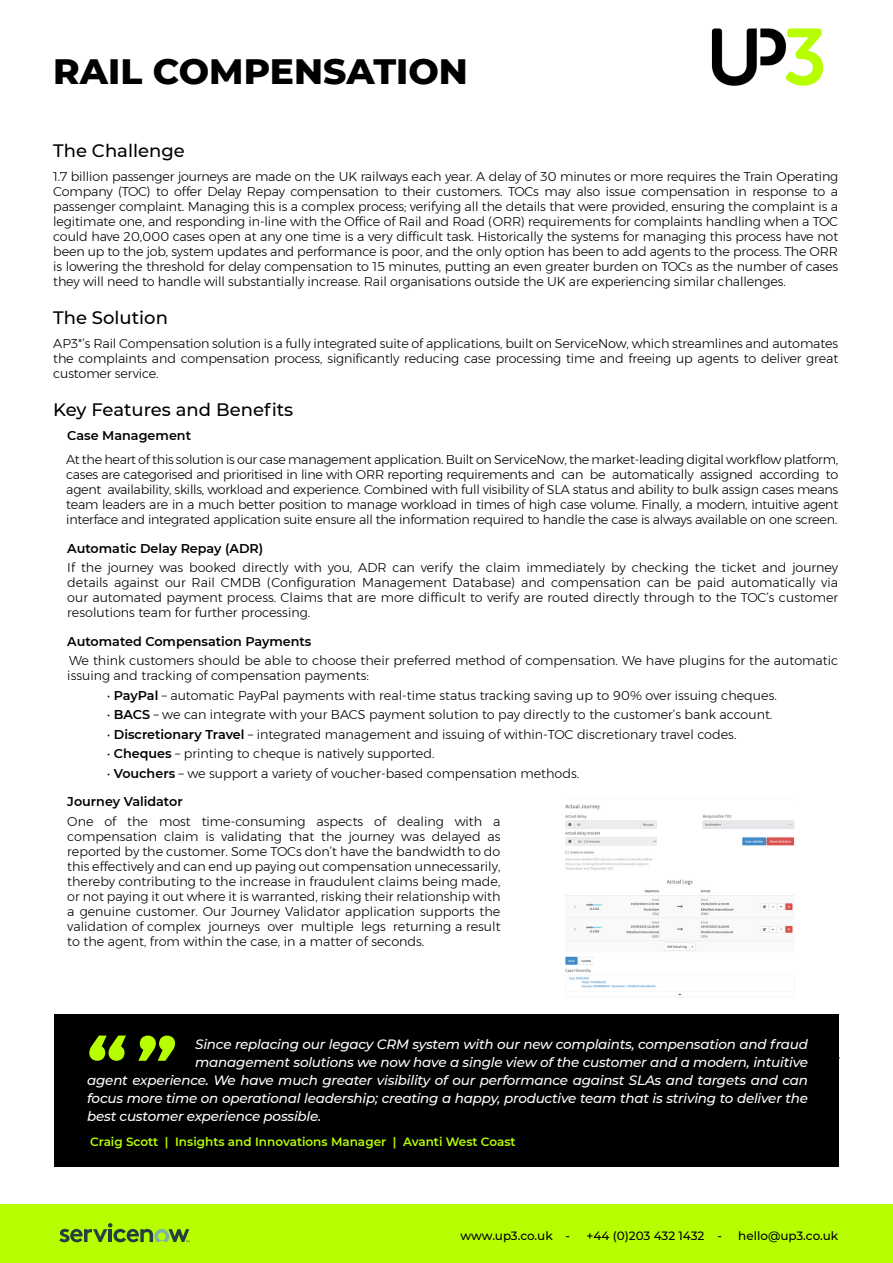
<style>
.page{position:relative;width:893px;height:1263px;background:#fff}
.page>*{position:absolute;margin:0;border:0;box-sizing:border-box;transform-origin:0 0}
.t1{font:800 36px "Montserrat";color:#000}
.t2{font:500 18px "Montserrat";color:#000}
.t3{font:italic 500 13.5px "Montserrat";letter-spacing:-.015em;color:#fff}
.t4{font:300 12.75px/15px "Montserrat";color:#000;text-align:justify}
.t5{font:600 12.75px "Montserrat";color:#000}
.t6{font:600 12px "Montserrat";color:#b7ff00}
.t7{font:500 12px "Montserrat";letter-spacing:-.005em;color:#000}
.s1{font-weight:600}
</style>
<div class="page">
<div style="left:0;top:1205px;width:893px;height:58px;background:#b7ff00"></div>
<img style="left:711px;top:28px;width:113px;height:58px">
<svg style="left:59px;top:1223px;width:130px;height:19px"></svg>
<hr style="left:55px;top:1057px;width:785px;height:1px;background:#000">
<div style="left:55px;top:1014px;width:784px;height:152px;background:#000"></div>
<svg style="left:89px;top:1035px;width:37px;height:26px"></svg>
<svg style="left:138px;top:1035px;width:37px;height:26px"></svg>
<img style="left:565px;top:804px;width:230px;height:191px">
<p class="t1" style="left:53px;top:45px;width:416px">RAIL COMPENSATION</p>
<p class="t2" style="left:53px;top:138px;width:133px">The Challenge</p>
<p class="t4" style="left:53px;top:169px;width:787px">1.7 billion passenger journeys are made on the UK railways each year. A delay of 30 minutes or more requires the Train Operating Company (TOC) to offer Delay Repay compensation to their customers. TOCs may also issue compensation in response to a passenger complaint. Managing this is a complex process; verifying all the details that were provided, ensuring the complaint is a legitimate one, and responding in-line with the Office of Rail and Road (ORR) requirements for complaints handling when a TOC could have 20,000 cases open at any one time is a very difficult task. Historically the systems for managing this process have not been up to the job, system updates and performance is poor, and the only option has been to add agents to the process. The ORR is lowering the threshold for delay compensation to 15 minutes, putting an even greater burden on TOCs as the number of cases they will need to handle will substantially increase. Rail organisations outside the UK are experiencing similar challenges.</p>
<p class="t2" style="left:53px;top:305px;width:116px">The Solution</p>
<p class="t4" style="left:53px;top:336px;width:786px">AP3*’s Rail Compensation solution is a fully integrated suite of applications, built on ServiceNow, which streamlines and automates the complaints and compensation process, significantly reducing case processing time and freeing up agents to deliver great customer service.</p>
<p class="t2" style="left:53px;top:397px;width:242px">Key Features and Benefits</p>
<p class="t5" style="left:67px;top:426px;width:125px">Case Management</p>
<p class="t4" style="left:66px;top:452px;width:773px">At the heart of this solution is our case management application. Built on ServiceNow, the market-leading digital workflow platform, cases are categorised and prioritised in line with ORR reporting requirements and can be automatically assigned according to agent availability, skills, workload and experience. Combined with full visibility of SLA status and ability to bulk assign cases means team leaders are in a much better position to manage workload in times of high case volume. Finally, a modern, intuitive agent interface and integrated application suite ensure all the information required to handle the case is always available on one screen.</p>
<p class="t5" style="left:67px;top:539px;width:198px">Automatic Delay Repay (ADR)</p>
<p class="t4" style="left:67px;top:560px;width:772px">If the journey was booked directly with you, ADR can verify the claim immediately by checking the ticket and journey details against our Rail CMDB (Configuration Management Database) and compensation can be paid automatically via our automated payment process. Claims that are more difficult to verify are routed directly through to the TOC’s customer resolutions team for further processing.</p>
<p class="t5" style="left:67px;top:632px;width:246px">Automated Compensation Payments</p>
<p class="t4" style="left:67px;top:653px;width:772px">We think customers should be able to choose their preferred method of compensation. We have plugins for the automatic issuing and tracking of compensation payments:</p>
<p class="t4" style="left:107px;top:687px;width:671px">• <span class="s1">PayPal</span> – automatic PayPal payments with real-time status tracking saving up to 90% over issuing cheques.</p>
<p class="t4" style="left:107px;top:707px;width:667px">• <span class="s1">BACS</span> – we can integrate with your BACS payment solution to pay directly to the customer’s bank account.</p>
<p class="t4" style="left:107px;top:726px;width:631px">• <span class="s1">Discretionary Travel</span> – integrated management and issuing of within-TOC discretionary travel codes.</p>
<p class="t4" style="left:107px;top:746px;width:329px">• <span class="s1">Cheques</span> – printing to cheque is natively supported.</p>
<p class="t4" style="left:107px;top:765px;width:474px">• <span class="s1">Vouchers</span> – we support a variety of voucher-based compensation methods.</p>
<p class="t5" style="left:67px;top:792px;width:117px">Journey Validator</p>
<p class="t4" style="left:67px;top:813px;width:435px">One of the most time-consuming aspects of dealing with a compensation claim is validating that the journey was delayed as reported by the customer. Some TOCs don’t have the bandwidth to do this effectively and can end up paying out compensation unnecessarily, thereby contributing to the increase in fraudulent claims being made, or not paying it out where it is warranted, risking their relationship with a genuine customer. Our Journey Validator application supports the validation of complex journeys over multiple legs returning a result to the agent, from within the case, in a matter of seconds.</p>
<p class="t3" style="left:195px;top:1034px;width:614px">Since replacing our legacy CRM system with our new complaints, compensation and fraud</p>
<p class="t3" style="left:195px;top:1052px;width:614px">management solutions we now have a single view of the customer and a modern, intuitive</p>
<p class="t3" style="left:87px;top:1070px;width:722px">agent experience. We have much greater visibility of our performance against SLAs and targets and can</p>
<p class="t3" style="left:87px;top:1088px;width:722px">focus more time on operational leadership; creating a happy, productive team that is striving to deliver the</p>
<p class="t3" style="left:87px;top:1106px;width:236px">best customer experience possible.</p>
<p class="t6" style="left:90px;top:1133px;width:427px">Craig Scott | Insights and Innovations Manager | Avanti West Coast</p>
<p class="t7" style="left:461px;top:1228px;width:111px">www.up3.co.uk -</p>
<p class="t7" style="left:586px;top:1228px;width:137px">+44 (0)203 432 1432 -</p>
<p class="t7" style="left:738px;top:1228px;width:102px">hello@up3.co.uk</p>
</div>
